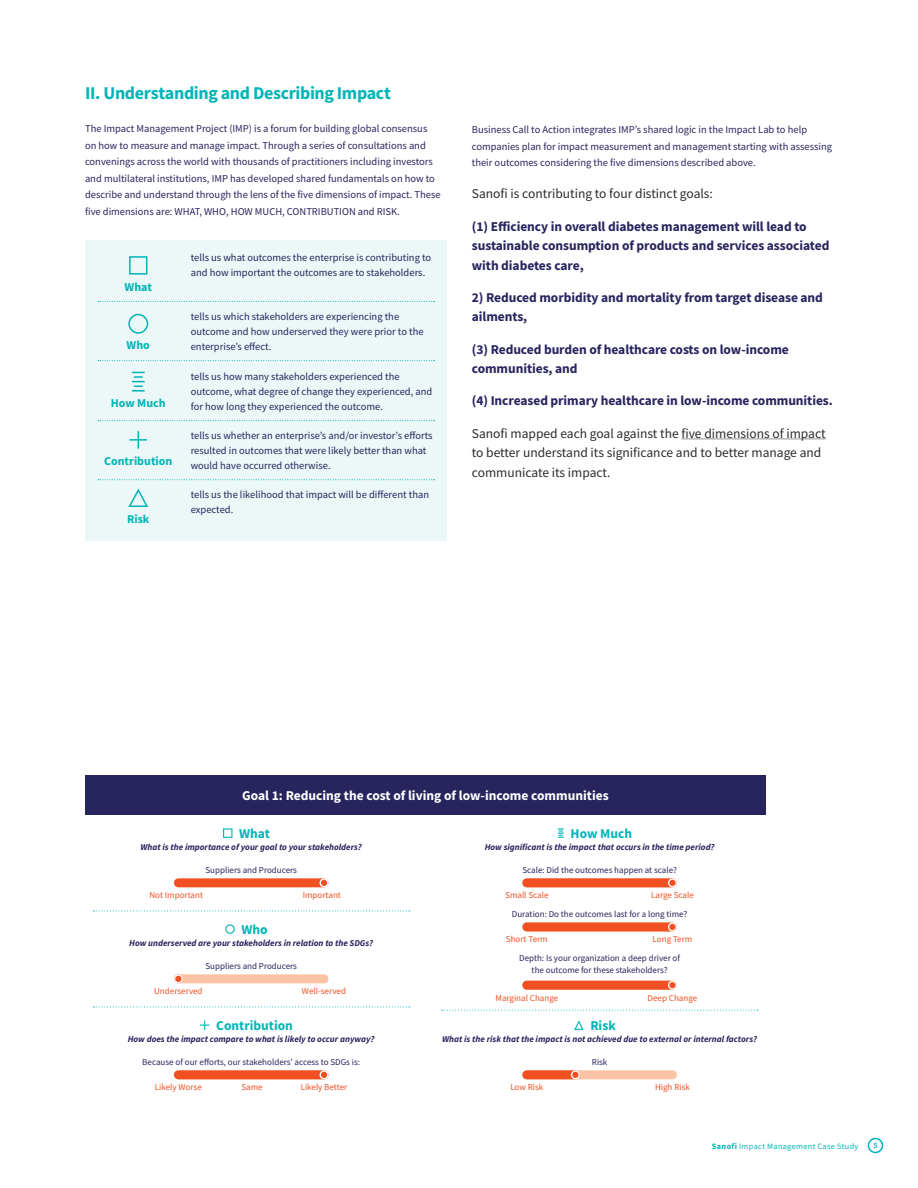
<style>
.page{position:relative;width:918px;height:1188px;background:#fff}
.page>*{position:absolute;margin:0;border:0;box-sizing:border-box;transform-origin:0 0}
.Header_2{font:700 18px "Source Sans Pro";letter-spacing:-.02em;color:#00b5b8}
.Body_text{font:700 13.5px/19.5px "Source Sans Pro";letter-spacing:-.005em;color:#28245e}
.Body_text-2{font:13.5px/19.5px "Source Sans Pro";color:#2e2b2c}
.Body_text-3{font:700 13.5px "Source Sans Pro";color:#fff}
.Body_text-4{font:700 13.5px "Source Sans Pro";color:#00b5b8}
.Body_text-5{font:700 12px "Source Sans Pro";color:#00b5b8}
.Body_text-6{font:10.5px/15px "Source Sans Pro";color:#28245e}
.Small_body{font:italic 700 9px "Source Sans Pro";color:#28245e}
.Small_body-2{font:9px/12px "Source Sans Pro";color:#28245e;text-align:center}
.Small_body-3{font:9px "Source Sans Pro";color:#f15122}
.t1{font:8.25px "Source Sans Pro";letter-spacing:.04em;color:#00b5b8}
.t2{font:600 8.25px "Source Sans Pro";color:#00b5b8}
.s1{font-weight:700}
</style>
<div class="page">
<div style="left:85px;top:240px;width:361px;height:301px;background:#ecf7f7"></div>
<svg style="left:98px;top:479px;width:336px;height:1px"></svg>
<svg style="left:98px;top:420px;width:336px;height:1px"></svg>
<svg style="left:98px;top:360px;width:336px;height:1px"></svg>
<svg style="left:98px;top:301px;width:336px;height:1px"></svg>
<div style="left:128px;top:314px;width:20px;height:20px;border:2px solid #00b5b8;border-radius:50%"></div>
<div style="left:129px;top:256px;width:18px;height:19px;border:2px solid #00b5b8"></div>
<svg style="left:132px;top:372px;width:13px;height:20px"></svg>
<svg style="left:130px;top:431px;width:17px;height:18px"></svg>
<svg style="left:128px;top:488px;width:21px;height:19px"></svg>
<hr style="left:681px;top:439px;width:145px;height:1px;background:#939598">
<div style="left:223px;top:828px;width:9px;height:10px;border:1px solid #00b5b8"></div>
<div style="left:174px;top:878px;width:155px;height:9px;background:#f15122;border-radius:4px"></div>
<div style="left:320px;top:878px;width:9px;height:9px;border:1px solid #fff;border-radius:50%"></div>
<div style="left:225px;top:924px;width:10px;height:10px;border:1px solid #00b5b8;border-radius:50%"></div>
<div style="left:174px;top:974px;width:155px;height:9px;background:#fbc3a4;border-radius:4px"></div>
<div style="left:174px;top:974px;width:9px;height:9px;background:#f15122;border-radius:50%"></div>
<div style="left:174px;top:974px;width:9px;height:9px;border:1px solid #fff;border-radius:50%"></div>
<svg style="left:200px;top:1020px;width:9px;height:10px"></svg>
<div style="left:174px;top:1070px;width:155px;height:9px;background:#f15122;border-radius:4px"></div>
<div style="left:320px;top:1070px;width:9px;height:9px;border:1px solid #fff;border-radius:50%"></div>
<svg style="left:93px;top:911px;width:317px;height:1px"></svg>
<svg style="left:93px;top:1007px;width:317px;height:1px"></svg>
<div style="left:85px;top:775px;width:681px;height:40px;background:#28245e"></div>
<svg style="left:558px;top:828px;width:6px;height:10px"></svg>
<div style="left:522px;top:878px;width:155px;height:9px;background:#f15122;border-radius:4px"></div>
<div style="left:668px;top:878px;width:9px;height:9px;border:1px solid #fff;border-radius:50%"></div>
<div style="left:522px;top:922px;width:155px;height:9px;background:#f15122;border-radius:4px"></div>
<div style="left:668px;top:922px;width:9px;height:9px;border:1px solid #fff;border-radius:50%"></div>
<div style="left:522px;top:981px;width:155px;height:9px;background:#f15122;border-radius:4px"></div>
<div style="left:668px;top:981px;width:9px;height:9px;border:1px solid #fff;border-radius:50%"></div>
<svg style="left:574px;top:1020px;width:10px;height:10px"></svg>
<div style="left:522px;top:1070px;width:155px;height:9px;background:#fbc3a4;border-radius:4px"></div>
<div style="left:522px;top:1070px;width:58px;height:9px;background:#f15122;border-radius:4px"></div>
<div style="left:571px;top:1070px;width:9px;height:9px;border:1px solid #fff;border-radius:50%"></div>
<svg style="left:442px;top:1010px;width:316px;height:1px"></svg>
<div style="left:868px;top:1138px;width:15px;height:15px;border:2px solid #00b5b8;border-radius:50%"></div>
<p class="Header_2" style="left:85px;top:80px;width:308px">II. Understanding and Describing Impact</p>
<p class="Body_text-6" style="left:85px;top:120px;width:357px;line-height:16.5px">The Impact Management Project (IMP) is a forum for building global consensus on how to measure and manage impact. Through a series of consultations and convenings across the world with thousands of practitioners including investors and multilateral institutions, IMP has developed shared fundamentals on how to describe and understand through the lens of the five dimensions of impact. These five dimensions are: WHAT, WHO, HOW MUCH, CONTRIBUTION and RISK.</p>
<p class="Body_text-6" style="left:191px;top:250px;width:242px">tells us what outcomes the enterprise is contributing to and how important the outcomes are to stakeholders.</p>
<p class="Body_text-6" style="left:191px;top:309px;width:234px">tells us which stakeholders are experiencing the outcome and how underserved they were prior to the enterprise’s effect.</p>
<p class="Body_text-6" style="left:191px;top:369px;width:243px">tells us how many stakeholders experienced the outcome, what degree of change they experienced, and for how long they experienced the outcome.</p>
<p class="Body_text-6" style="left:191px;top:428px;width:243px">tells us whether an enterprise’s and/or investor’s efforts resulted in outcomes that were likely better than what would have occurred otherwise.</p>
<p class="Body_text-6" style="left:191px;top:487px;width:240px">tells us the likelihood that impact will be different than expected.</p>
<p class="Body_text-5" style="left:125px;top:279px;width:29px">What</p>
<p class="Body_text-5" style="left:127px;top:337px;width:25px">Who</p>
<p class="Body_text-5" style="left:111px;top:395px;width:56px">How Much</p>
<p class="Body_text-5" style="left:104px;top:453px;width:70px">Contribution</p>
<p class="Body_text-5" style="left:127px;top:511px;width:24px">Risk</p>
<p class="Body_text-6" style="left:472px;top:121px;width:362px;line-height:16.5px">Business Call to Action integrates IMP’s shared logic in the Impact Lab to help companies plan for impact measurement and management starting with assessing their outcomes considering the five dimensions described above.</p>
<p class="Body_text-2" style="left:472px;top:184px;width:243px">Sanofi is contributing to four distinct goals:</p>
<p class="Body_text" style="left:472px;top:216px;width:359px">(1) Efficiency in overall diabetes management will lead to sustainable consumption of products and services associated with diabetes care,</p>
<p class="Body_text" style="left:472px;top:287px;width:353px">2) Reduced morbidity and mortality from target disease and ailments,</p>
<p class="Body_text" style="left:472px;top:339px;width:319px">(3) Reduced burden of healthcare costs on low-income communities, and</p>
<p class="Body_text" style="left:472px;top:391px;width:363px">(4) Increased primary healthcare in low-income communities.</p>
<p class="Body_text-2" style="left:472px;top:423px;width:355px">Sanofi mapped each goal against the five dimensions of impact to better understand its significance and to better manage and communicate its impact.</p>
<p class="Body_text-3" style="left:242px;top:786px;width:368px">Goal 1: Reducing the cost of living of low-income communities</p>
<p class="Body_text-4" style="left:571px;top:824px;width:63px">How Much</p>
<p class="Small_body" style="left:485px;top:841px;width:231px">How significant is the impact that occurs in the time period?</p>
<p class="Body_text-4" style="left:239px;top:824px;width:32px">What</p>
<p class="Small_body" style="left:140px;top:841px;width:223px">What is the importance of your goal to your stakeholders?</p>
<p class="Small_body-2" style="left:205px;top:864px;width:93px">Suppliers and Producers</p>
<p class="Small_body-3" style="left:149px;top:889px;width:55px">Not Important</p>
<p class="Small_body-3" style="left:303px;top:889px;width:40px">Important</p>
<p class="Body_text-4" style="left:241px;top:920px;width:28px">Who</p>
<p class="Small_body" style="left:129px;top:937px;width:246px">How underserved are your stakeholders in relation to the SDGs?</p>
<p class="Small_body-2" style="left:205px;top:960px;width:93px">Suppliers and Producers</p>
<p class="Small_body-3" style="left:154px;top:985px;width:50px">Underserved</p>
<p class="Small_body-3" style="left:302px;top:985px;width:46px">Well-served</p>
<p class="Body_text-4" style="left:216px;top:1016px;width:78px">Contribution</p>
<p class="Small_body" style="left:128px;top:1033px;width:248px">How does the impact compare to what is likely to occur anyway?</p>
<p class="Small_body-2" style="left:142px;top:1056px;width:219px">Because of our efforts, our stakeholders’ access to SDGs is:</p>
<p class="Small_body-3" style="left:155px;top:1081px;width:48px">Likely Worse</p>
<p class="Small_body-3" style="left:242px;top:1081px;width:23px">Same</p>
<p class="Small_body-3" style="left:301px;top:1081px;width:48px">Likely Better</p>
<p class="Small_body-2" style="left:522px;top:864px;width:156px">Scale: Did the outcomes happen at scale?</p>
<p class="Small_body-3" style="left:505px;top:889px;width:45px">Small Scale</p>
<p class="Small_body-3" style="left:653px;top:934px;width:41px">Long Term</p>
<p class="Small_body-3" style="left:651px;top:889px;width:44px">Large Scale</p>
<p class="Small_body-2" style="left:512px;top:908px;width:177px">Duration: Do the outcomes last for a long time?</p>
<p class="Small_body-3" style="left:506px;top:934px;width:43px">Short Term</p>
<p class="Small_body-2" style="left:519px;top:952px;width:162px">Depth: Is your organization a deep driver of the outcome for these stakeholders?</p>
<p class="Small_body-3" style="left:495px;top:992px;width:64px">Marginal Change</p>
<p class="Body_text-4" style="left:590px;top:1016px;width:27px">Risk</p>
<p class="Small_body" style="left:442px;top:1033px;width:317px">What is the risk that the impact is not achieved due to external or internal factors?</p>
<p class="Small_body-3" style="left:648px;top:992px;width:51px">Deep Change</p>
<p class="Small_body-3" style="left:510px;top:1081px;width:34px">Low Risk</p>
<p class="Small_body-2" style="left:592px;top:1056px;width:17px">Risk</p>
<p class="Small_body-3" style="left:655px;top:1081px;width:36px">High Risk</p>
<p class="t1" style="left:712px;top:1141px;width:148px"><span class="s1">Sanofi</span> Impact Management Case Study</p>
<p class="t2" style="left:873px;top:1140px;width:6px">5</p>
</div>
